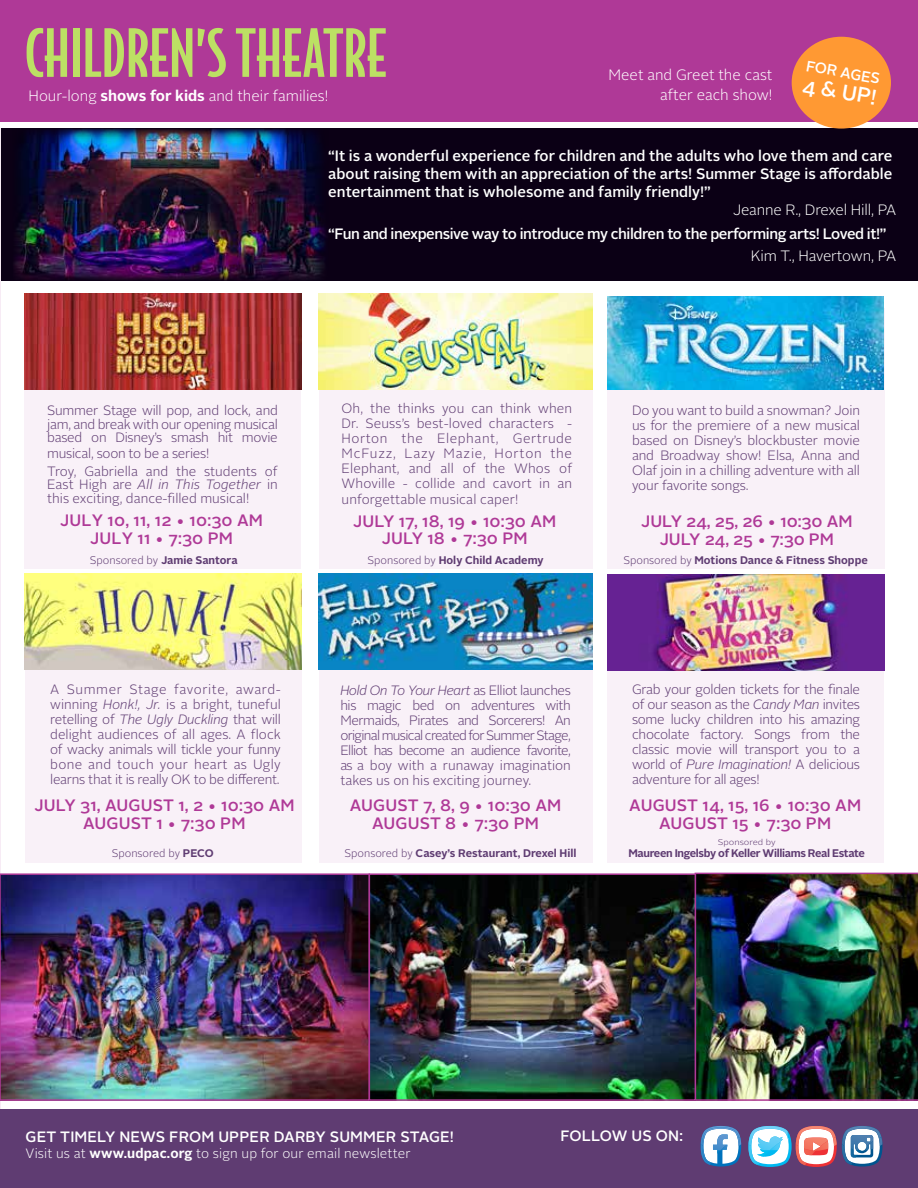
<style>
.page{position:relative;width:918px;height:1188px;background:#fff}
.page>*{position:absolute;margin:0;border:0;box-sizing:border-box;transform-origin:0 0}
.t1{font:500 63px "Bodega Sans";color:#bce064}
.t2{font:500 21.3px "Alright Sans";color:#fff}
.t3{font:500 16.5px/17.9px "Alright Sans";letter-spacing:.01em;color:#af3997;text-align:center}
.t4{font:500 15.15px "Alright Sans";color:#fff}
.t5{font:500 15px/18px "Alright Sans";letter-spacing:-.005em;color:#fff;text-align:justify}
.t6{font:300 15px/19.8px "Alright Sans";color:#fff;text-align:right}
.t7{font:500 15px "Alright Sans";letter-spacing:-.03em;color:#fff}
.t8{font:300 13.5px/15px "Alright Sans";letter-spacing:-.01em;color:#5f3c72;text-align:justify}
.t9{font:300 13.5px "Alright Sans";letter-spacing:.01em;color:#fff}
.t10{font:700 10.95px "Alright Sans";letter-spacing:-.01em;color:#5f3c72}
.t11{font:700 10.95px "Alright Sans";letter-spacing:-.03em;color:#5f3c72}
.t12{font:300 10.95px "Alright Sans";color:#5f3c72}
.t13{font:300 8.25px "Alright Sans";color:#5f3c72;scale:1.12 1}
.s1{font-weight:700}
.s2{font-style:italic}
.s3{font-weight:300}
</style>
<div class="page">
<div style="left:0;top:129px;width:918px;height:152px;background:#0b0015"></div>
<div style="left:0;top:1109px;width:918px;height:79px;background:#5f3c72"></div>
<svg style="left:701px;top:1137px;width:40px;height:30px"></svg>
<img style="left:701px;top:1126px;width:39px;height:19px">
<img style="left:702px;top:1127px;width:37px;height:23px">
<svg style="left:748px;top:1126px;width:135px;height:41px"></svg>
<img style="left:861px;top:1132px;width:18px;height:14px">
<img style="left:842px;top:1126px;width:19px;height:20px">
<div style="left:0;top:0;width:918px;height:121px;background:#af3997"></div>
<hr style="left:0;top:129px;width:1px;height:980px;background:#f7ebf5">
<div style="left:792px;top:37px;width:99px;height:92px;background:#f93;border-radius:50%"></div>
<img style="left:3px;top:876px;width:690px;height:222px">
<img style="left:696px;top:873px;width:222px;height:228px">
<div style="left:607px;top:618px;width:277px;height:244px;background:#f7ebf5"></div>
<div style="left:319px;top:618px;width:273px;height:244px;background:#f7ebf5"></div>
<div style="left:25px;top:618px;width:277px;height:245px;background:#f7ebf5"></div>
<img style="left:25px;top:573px;width:277px;height:96px">
<img style="left:319px;top:573px;width:273px;height:96px">
<img style="left:607px;top:575px;width:277px;height:96px">
<div style="left:607px;top:309px;width:277px;height:260px;background:#f7ebf5"></div>
<div style="left:25px;top:309px;width:276px;height:260px;background:#f7ebf5"></div>
<div style="left:319px;top:308px;width:273px;height:261px;background:#f7ebf5"></div>
<img style="left:607px;top:296px;width:277px;height:94px">
<img style="left:319px;top:294px;width:273px;height:96px">
<img style="left:25px;top:294px;width:277px;height:96px">
<div style="left:0;top:873px;width:370px;height:228px;border:2px solid #af3997"></div>
<div style="left:369px;top:873px;width:327px;height:228px;border:2px solid #af3997"></div>
<img style="left:14px;top:129px;width:313px;height:152px">
<h1 class="t1" style="left:25px;top:15px;width:363px">CHILDREN’S THEATRE</h1>
<p class="t6" style="left:29px;top:86px;width:301px">Hour-long <span class="s1">shows for kids</span> and their families!</p>
<p class="t6" style="left:609px;top:65px;width:165px">Meet and Greet the cast after each show!</p>
<p class="t4" style="left:808px;top:55px;width:76px;rotate:10deg">FOR AGES</p>
<h2 class="t2" style="left:805px;top:70px;width:76px;rotate:10deg">4 &amp; UP!</h2>
<p class="t5" style="left:328px;top:147px;width:565px">“It is a wonderful experience for children and the adults who love them and care about raising them with an appreciation of the arts! Summer Stage is affordable entertainment that is wholesome and family friendly!”</p>
<p class="t6" style="left:733px;top:200px;width:165px">Jeanne R., Drexel Hill, PA</p>
<p class="t7" style="left:328px;top:223px;width:560px">“Fun and inexpensive way to introduce my children to the performing arts! Loved it!”</p>
<p class="t6" style="left:751px;top:247px;width:147px">Kim T., Havertown, PA</p>
<p class="t8" style="left:342px;top:402px;width:232px">Oh, the thinks you can think when Dr. Seuss’s best-loved characters - Horton the Elephant, Gertrude McFuzz, Lazy Mazie, Horton the Elephant, and all of the Whos of Whoville - collide and cavort in an unforgettable musical caper!</p>
<p class="t8" style="left:47px;top:403px;width:232px;line-height:13.8px">Summer Stage will pop, and lock, and jam, and break with our opening musical based on Disney’s smash hit movie</p>
<p class="t8" style="left:47px;top:444px;width:232px;line-height:18px">musical, soon to be a series!<br>Troy, Gabriella and the students of</p>
<p class="t8" style="left:47px;top:478px;width:232px;line-height:13.8px">East High are <span class="s2">All in This Together</span> in this exciting, dance-filled musical!</p>
<p class="t3" style="left:60px;top:512px;width:205px">JULY 10, 11, 12 • 10:30 AM<br>JULY 11 • 7:30 PM</p>
<p class="t3" style="left:353px;top:512px;width:205px">JULY 17, 18, 19 • 10:30 AM<br>JULY 18 • 7:30 PM</p>
<p class="t8" style="left:632px;top:403px;width:230px">Do you want to build a snowman? Join us for the premiere of a new musical based on Disney’s blockbuster movie and Broadway show! Elsa, Anna and Olaf join in a chilling adventure with all your favorite songs.</p>
<p class="t3" style="left:641px;top:512px;width:213px">JULY 24, 25, 26 • 10:30 AM<br>JULY 24, 25 • 7:30 PM</p>
<p class="t10" style="left:90px;top:552px;width:149px"><span class="s3">Sponsored by</span> Jamie Santora</p>
<p class="t10" style="left:368px;top:552px;width:178px"><span class="s3">Sponsored by</span> Holy Child Academy</p>
<p class="t10" style="left:623px;top:552px;width:246px"><span class="s3">Sponsored by</span> Motions Dance &amp; Fitness Shoppe</p>
<p class="t8" style="left:50px;top:682px;width:232px">A Summer Stage favorite, award&shy;winning <span class="s2">Honk!, Jr.</span> is a bright, tuneful retelling of <span class="s2">The Ugly Duckling</span> that will delight audiences of all ages. A flock of wacky animals will tickle your funny bone and touch your heart as Ugly learns that it is really OK to be different.</p>
<p class="t8" style="left:340px;top:683px;width:232px"><span class="s2">Hold On To Your Heart</span> as Elliot launches his magic bed on adventures with Mermaids, Pirates and Sorcerers! An original musical created for Summer Stage, Elliot has become an audience favorite, as a boy with a runaway imagination takes us on his exciting journey.</p>
<p class="t8" style="left:632px;top:682px;width:230px">Grab your golden tickets for the finale of our season as the <span class="s2">Candy Man</span> invites some lucky children into his amazing chocolate factory. Songs from the classic movie will transport you to a world of <span class="s2">Pure Imagination!</span> A delicious adventure for all ages!</p>
<p class="t3" style="left:34px;top:796px;width:262px">JULY 31, AUGUST 1, 2 • 10:30 AM<br>AUGUST 1 • 7:30 PM</p>
<p class="t3" style="left:350px;top:796px;width:213px">AUGUST 7, 8, 9 • 10:30 AM<br>AUGUST 8 • 7:30 PM</p>
<p class="t3" style="left:629px;top:797px;width:233px">AUGUST 14, 15, 16 • 10:30 AM<br>AUGUST 15 • 7:30 PM</p>
<p class="t12" style="left:112px;top:846px;width:103px">Sponsored by <span class="s1">PECO</span></p>
<p class="t10" style="left:344px;top:846px;width:233px"><span class="s3">Sponsored by</span> Casey’s Restaurant, Drexel Hill</p>
<p class="t13" style="left:718px;top:836px;width:53px">Sponsored by</p>
<p class="t11" style="left:628px;top:845px;width:238px">Maureen Ingelsby of Keller Williams Real Estate</p>
<p class="t5" style="left:26px;top:1128px;width:430px">GET TIMELY NEWS FROM UPPER DARBY SUMMER STAGE!</p>
<p class="t5" style="left:560px;top:1127px;width:124px">FOLLOW US ON:</p>
<p class="t9" style="left:26px;top:1144px;width:387px">Visit us at <span class="s1">www.udpac.org</span> to sign up for our email newsletter</p>
</div>
